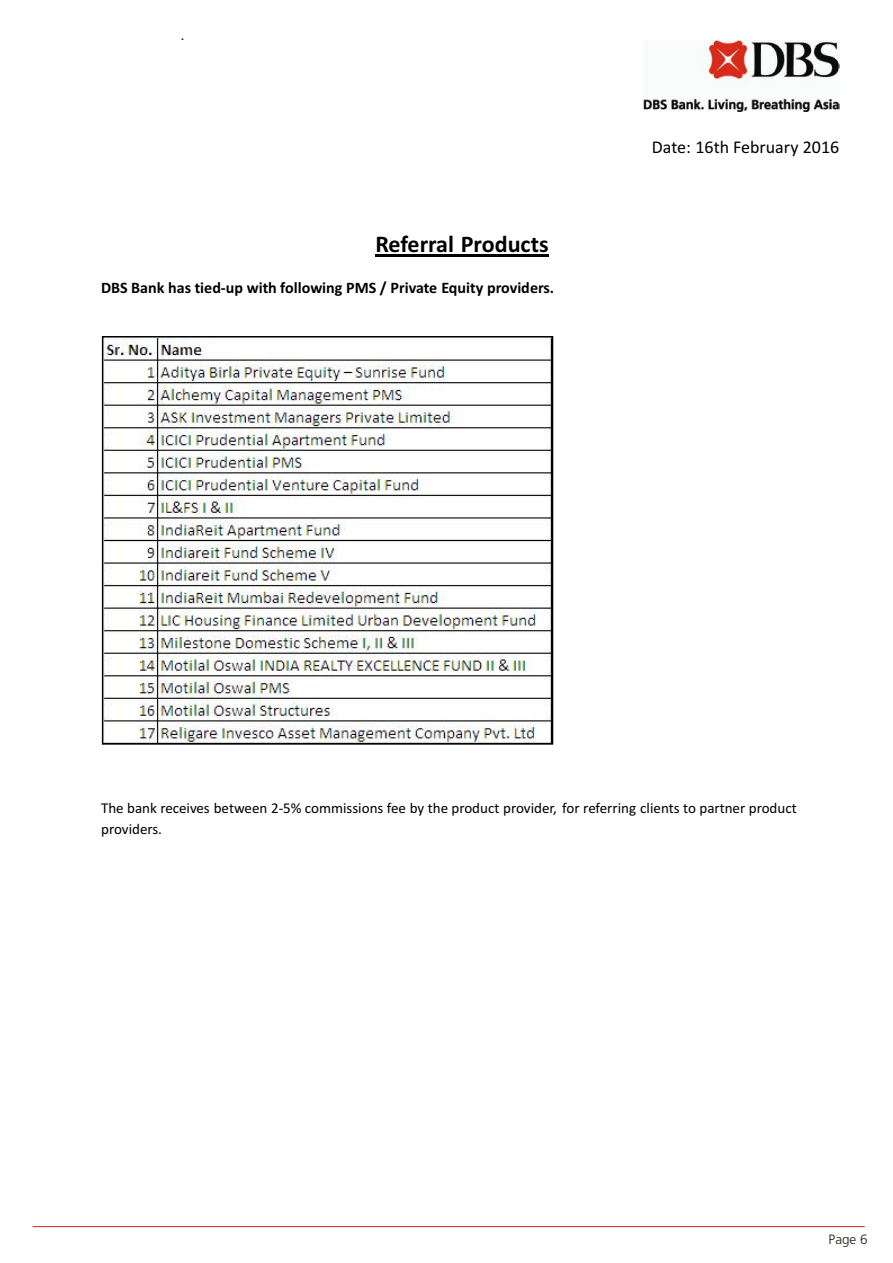
<style>
.page{position:relative;width:893px;height:1263px;background:#fff}
.page>*{position:absolute;margin:0;border:0;box-sizing:border-box;transform-origin:0 0}
.t1{font:700 24px "Calibri";color:#000}
.t2{font:18px "Calibri";color:#000}
.t3{font:700 16.05px "Calibri";color:#000}
.t4{font:15px/21px "Calibri";color:#000}
.t5{font:15px "Arial";color:#000080}
.t6{font:300 13.5px "Frutiger";color:#1f1a17}
</style>
<div class="page">
<hr style="left:375px;top:254px;width:174px;height:2px;background:#000">
<svg style="left:102px;top:336px;width:451px;height:409px"></svg>
<img style="left:644px;top:41px;width:195px;height:71px">
<hr style="left:33px;top:1226px;width:832px;height:1px;background:#d9261c">
<p class="t5" style="left:180px;top:29px;width:6px">.</p>
<h1 class="t1" style="left:375px;top:234px;width:175px">Referral Products</h1>
<p class="t3" style="left:101px;top:281px;width:455px">DBS Bank has tied‐up with following PMS / Private Equity providers.</p>
<p class="t2" style="left:652px;top:139px;width:189px">Date: 16th February 2016</p>
<p class="t4" style="left:101px;top:798px;width:697px">The bank receives between 2‐5% commissions fee by the product provider, for referring clients to partner product providers.</p>
<p class="t6" style="left:829px;top:1234px;width:41px">Page 6</p>
</div>
